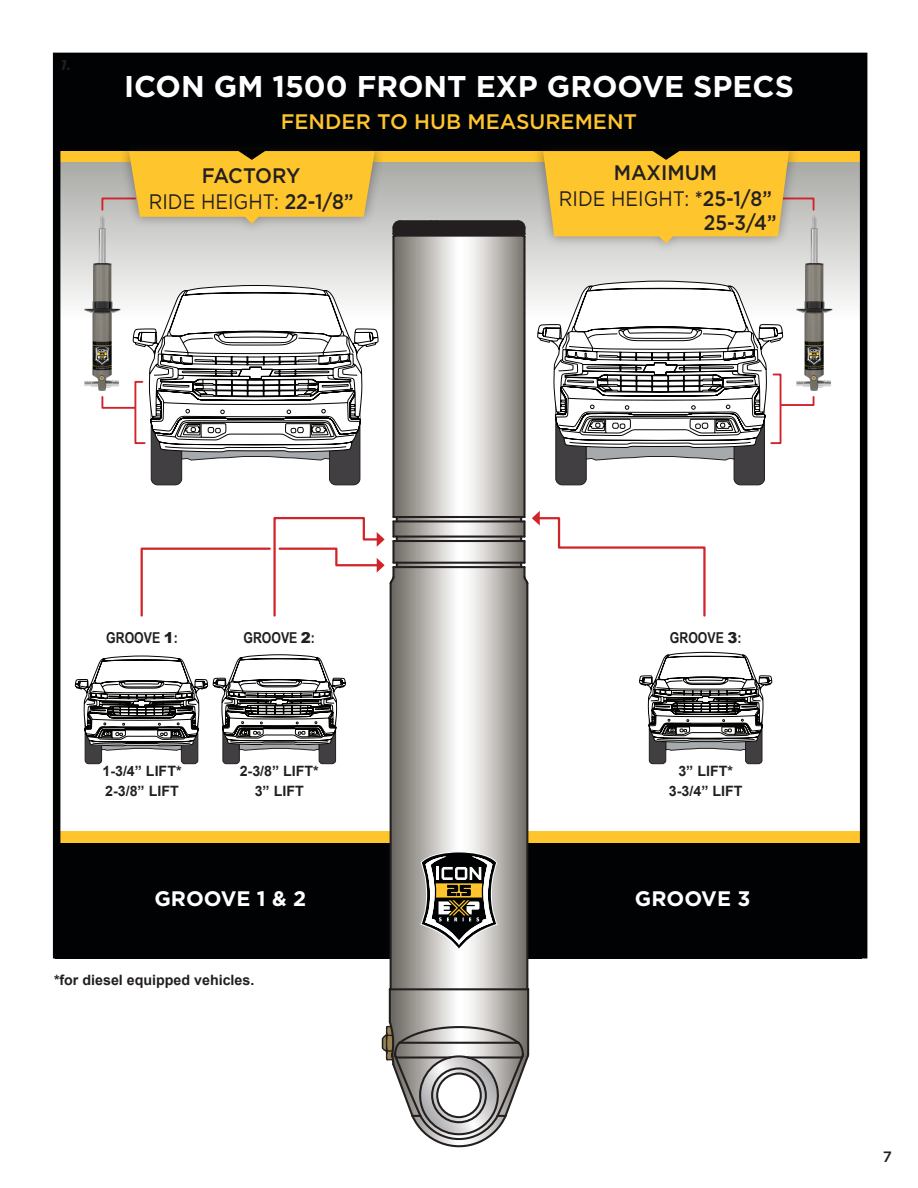
<style>
.page{position:relative;width:918px;height:1188px;background:#fff}
.page>*{position:absolute;margin:0;border:0;box-sizing:border-box;transform-origin:0 0}
.t1{font:700 30px "Gotham";color:#fff}
.t2{font:500 21px/25.5px "Gotham";color:#231f20;text-align:center;scale:.95 1}
.t3{font:500 21px/25.5px "Gotham";letter-spacing:-.03em;color:#231f20;text-align:center;scale:.95 1}
.t4{font:500 21px "Gotham";color:#ffc52d}
.t5{font:700 21px "Gotham";color:#fff}
.t6{font:500 21px "Gotham";color:#231f20;scale:.9 1}
.t7{font:700 15px "Arial Narrow";color:#231f20}
.t8{font:italic 700 15px "Gotham";color:#231f20}
.t9{font:500 15px "Gotham";color:#231f20}
.t10{font:700 14.25px/20.4px "Arial";color:#231f20;text-align:center}
.s1{font-weight:400}
.s2{font-family:"Arial";font-weight:900}
</style>
<div class="page">
<div style="left:56px;top:831px;width:806px;height:12px;background:#ffc52d"></div>
<div style="left:56px;top:843px;width:806px;height:115px;background:#010203"></div>
<div style="left:59px;top:150px;width:804px;height:172px;background:linear-gradient(to bottom,#a2a29f,#fefefe)"></div>
<div style="left:56px;top:150px;width:806px;height:12px;background:#ffc52d"></div>
<div style="left:56px;top:56px;width:806px;height:95px;background:#010203"></div>
<div style="left:53px;top:53px;width:814px;height:905px;border:8px solid #010203"></div>
<svg style="left:389px;top:219px;width:141px;height:929px"></svg>
<svg style="left:381px;top:1025px;width:12px;height:36px"></svg>
<img style="left:80px;top:214px;width:44px;height:177px">
<img style="left:792px;top:214px;width:44px;height:177px">
<svg style="left:420px;top:852px;width:78px;height:98px"></svg>
<div style="left:118px;top:140px;width:267px;height:94px;background:#231f20;opacity:.43"></div>
<div style="left:533px;top:140px;width:266px;height:114px;background:#231f20;opacity:.43"></div>
<svg style="left:101px;top:150px;width:274px;height:74px"></svg>
<svg style="left:543px;top:150px;width:272px;height:94px;background:#efbf42"></svg>
<svg style="left:532px;top:511px;width:174px;height:106px"></svg>
<svg style="left:140px;top:517px;width:245px;height:100px"></svg>
<svg style="left:75px;top:654px;width:271px;height:110px"></svg>
<svg style="left:639px;top:652px;width:133px;height:112px"></svg>
<svg style="left:101px;top:285px;width:260px;height:201px"></svg>
<svg style="left:132px;top:245px;width:247px;height:210px"></svg>
<svg style="left:555px;top:281px;width:260px;height:205px"></svg>
<svg style="left:537px;top:241px;width:246px;height:210px"></svg>
<p class="t8" style="left:60px;top:54px;width:13px">1.</p>
<p class="t1" style="left:124px;top:66px;width:671px">ICON GM 1500 FRONT EXP GROOVE SPECS</p>
<p class="t4" style="left:281px;top:108px;width:358px">FENDER TO HUB MEASUREMENT</p>
<p class="t3" style="left:149px;top:163px;width:217px">FACTORY<br><span class="s1">RIDE HEIGHT:</span> 22-1/8”</p>
<p class="t2" style="left:559px;top:160px;width:226px">MAXIMUM<br><span class="s1">RIDE HEIGHT:</span> *25-1/8”</p>
<p class="t6" style="left:704px;top:209px;width:82px">25-3/4”</p>
<p class="t7" style="left:106px;top:626px;width:73px">GROOVE <span class="s2">1</span>:</p>
<p class="t10" style="left:102px;top:761px;width:81px;text-align:left">1-3/4” LIFT*<br>2-3/8” LIFT</p>
<p class="t7" style="left:244px;top:626px;width:73px">GROOVE <span class="s2">2</span>:</p>
<p class="t10" style="left:240px;top:761px;width:81px">2-3/8” LIFT*<br>3” LIFT</p>
<p class="t7" style="left:670px;top:626px;width:73px">GROOVE <span class="s2">3</span>:</p>
<p class="t10" style="left:669px;top:761px;width:75px">3” LIFT*<br>3-3/4” LIFT</p>
<p class="t5" style="left:154px;top:885px;width:153px">GROOVE 1 &amp; 2</p>
<p class="t5" style="left:635px;top:884px;width:117px">GROOVE 3</p>
<p class="t10" style="left:54px;top:970px;width:202px">*for diesel equipped vehicles.</p>
<p class="t9" style="left:883px;top:1147px;width:11px">7</p>
</div>
